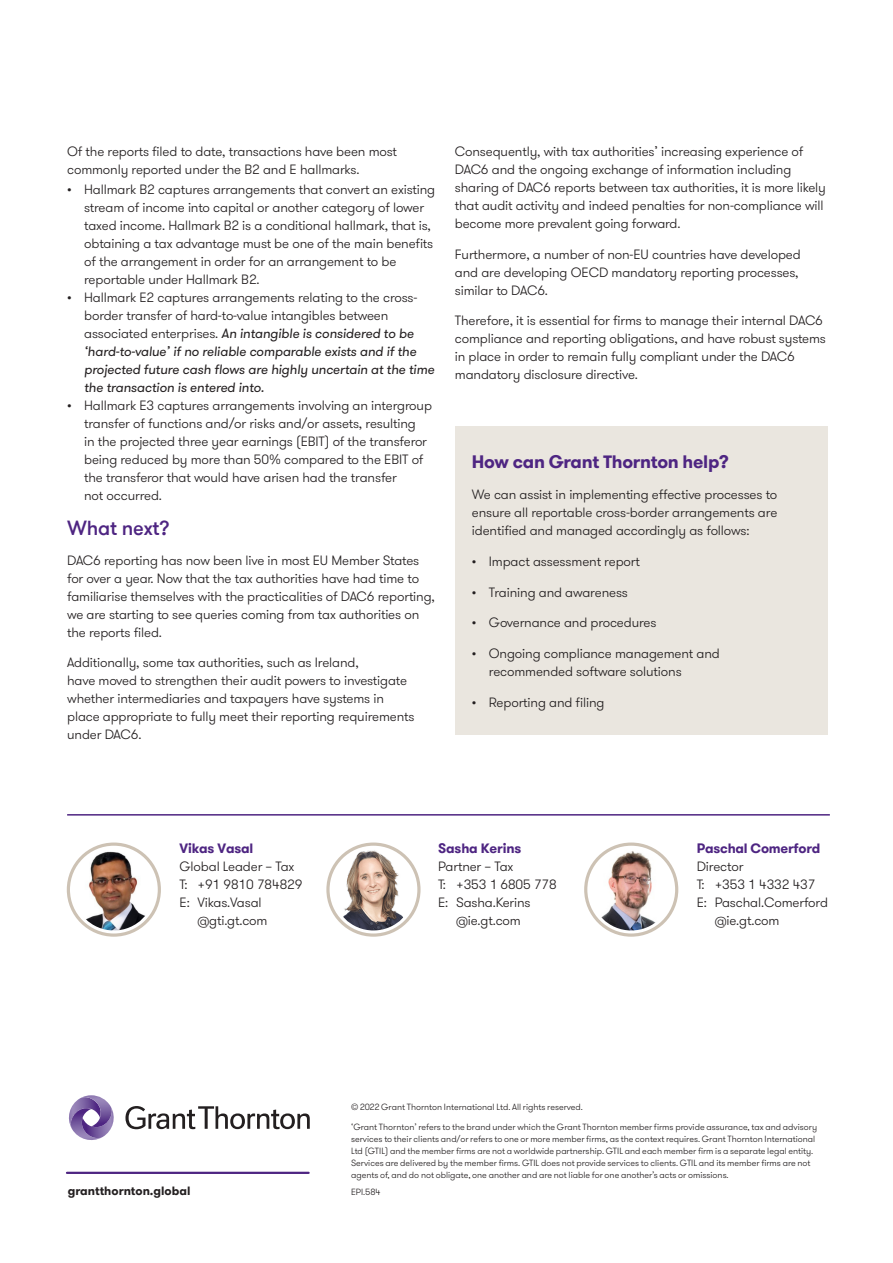
<style>
.page{position:relative;width:893px;height:1263px;background:#fff}
.page>*{position:absolute;margin:0;border:0;box-sizing:border-box;transform-origin:0 0}
._04_Headline_four_Me{font:500 20.25px "GT Walsheim Pro";letter-spacing:-.01em;color:#4e2582}
._04_Sub_heading_two{font:700 18px "GT Walsheim Pro";letter-spacing:-.015em;color:#4e2582}
._11_Body_text{font:300 13.5px/18px "GT Walsheim Pro";letter-spacing:-.01em;color:#231f20}
.t1{font:italic 13.5px/18px "GT Walsheim Pro";letter-spacing:-.01em;color:#231f20}
._11_Body_text_Pre_bu{font:300 13.5px/18px "GT Walsheim Pro";letter-spacing:-.01em;color:#231f20}
._22_Pull_quote_attri{font:700 13.5px "GT Walsheim Pro";letter-spacing:-.01em;color:#4e2582}
._21_Body_text{font:700 13.5px "GT Walsheim Pro";letter-spacing:-.015em;color:#4e2582}
.url{font:700 12px "GT Walsheim Pro";color:#231f20}
.L_Back_cover_text{font:300 9px/12px "GT Walsheim Pro";color:#231f20}
.fine_print___text{font:300 9px "GT Walsheim Pro";color:#231f20}
.s1{font-weight:300;font-style:normal}
</style>
<div class="page">
<hr style="left:67px;top:1172px;width:242px;height:2px;background:#4e2582">
<svg style="left:125px;top:1106px;width:185px;height:23px"></svg>
<svg style="left:69px;top:1095px;width:45px;height:45px"></svg>
<div style="left:455px;top:427px;width:373px;height:308px;background:#eae6df"></div>
<div style="left:67px;top:842px;width:94px;height:95px;border:3px solid #cdc2b4;border-radius:50%"></div>
<img style="left:73px;top:849px;width:82px;height:81px;border-radius:41px">
<div style="left:326px;top:842px;width:95px;height:95px;border:3px solid #cdc2b4;border-radius:50%"></div>
<img style="left:333px;top:849px;width:81px;height:81px;border-radius:41px">
<div style="left:584px;top:842px;width:94px;height:95px;border:3px solid #cdc2b4;border-radius:50%"></div>
<img style="left:590px;top:849px;width:82px;height:81px;border-radius:41px">
<hr style="left:67px;top:814px;width:763px;height:1px;background:#4e2582">
<p class="_11_Body_text_Pre_bu" style="left:67px;top:142px;width:331px">Of the reports filed to date, transactions have been most commonly reported under the B2 and E hallmarks.</p>
<p class="_11_Body_text" style="left:84px;top:181px;width:352px;text-indent:-17px">• Hallmark B2 captures arrangements that convert an existing stream of income into capital or another category of lower taxed income. Hallmark B2 is a conditional hallmark, that is, obtaining a tax advantage must be one of the main benefits of the arrangement in order for an arrangement to be reportable under Hallmark B2.</p>
<p class="t1" style="left:84px;top:289px;width:352px;text-indent:-17px"><span class="s1">• Hallmark E2 captures arrangements relating to the cross&shy;border transfer of hard-to-value intangibles between associated enterprises.</span> An intangible is considered to be ‘hard-to-value’ if no reliable comparable exists and if the projected future cash flows are highly uncertain at the time the transaction is entered into.</p>
<p class="_11_Body_text" style="left:84px;top:397px;width:349px;text-indent:-17px">• Hallmark E3 captures arrangements involving an intergroup transfer of functions and/or risks and/or assets, resulting<br>in the projected three year earnings (EBIT) of the transferor being reduced by more than 50% compared to the EBIT of the transferor that would have arisen had the transfer<br>not occurred.</p>
<p class="_04_Headline_four_Me" style="left:67px;top:515px;width:104px">What next?</p>
<p class="_11_Body_text" style="left:67px;top:551px;width:369px">DAC6 reporting has now been live in most EU Member States for over a year. Now that the tax authorities have had time to familiarise themselves with the practicalities of DAC6 reporting, we are starting to see queries coming from tax authorities on the reports filed.</p>
<p class="_11_Body_text" style="left:67px;top:654px;width:349px">Additionally, some tax authorities, such as Ireland,<br>have moved to strengthen their audit powers to investigate whether intermediaries and taxpayers have systems in place appropriate to fully meet their reporting requirements under DAC6.</p>
<p class="_11_Body_text" style="left:455px;top:142px;width:373px">Consequently, with tax authorities’ increasing experience of DAC6 and the ongoing exchange of information including sharing of DAC6 reports between tax authorities, it is more likely that audit activity and indeed penalties for non-compliance will become more prevalent going forward.</p>
<p class="_11_Body_text" style="left:455px;top:245px;width:347px">Furthermore, a number of non-EU countries have developed and are developing OECD mandatory reporting processes, similar to DAC6.</p>
<p class="_11_Body_text" style="left:455px;top:312px;width:373px">Therefore, it is essential for firms to manage their internal DAC6 compliance and reporting obligations, and have robust systems in place in order to remain fully compliant under the DAC6 mandatory disclosure directive.</p>
<p class="_04_Sub_heading_two" style="left:472px;top:450px;width:259px">How can Grant Thornton help?</p>
<p class="_11_Body_text" style="left:472px;top:486px;width:307px;text-align:justify">We can assist in implementing effective processes to ensure all reportable cross-border arrangements are identified and managed accordingly as follows:</p>
<p class="_11_Body_text" style="left:472px;top:552px;width:170px">• Impact assessment report</p>
<p class="_11_Body_text" style="left:472px;top:583px;width:158px">• Training and awareness</p>
<p class="_11_Body_text" style="left:472px;top:614px;width:186px">• Governance and procedures</p>
<p class="_11_Body_text" style="left:489px;top:645px;width:232px;text-indent:-17px">• Ongoing compliance management and recommended software solutions</p>
<p class="_11_Body_text" style="left:472px;top:693px;width:134px">• Reporting and filing</p>
<p class="_22_Pull_quote_attri" style="left:180px;top:839px;width:75px">Vikas Vasal</p>
<p class="_11_Body_text" style="left:180px;top:857px;width:116px">Global Leader – Tax</p>
<p class="_11_Body_text" style="left:180px;top:875px;width:125px">T: +91 9810 784829</p>
<p class="_11_Body_text" style="left:198px;top:893px;width:72px;text-indent:-18px">E: Vikas.Vasal @gti.gt.com</p>
<p class="_22_Pull_quote_attri" style="left:438px;top:839px;width:85px">Sasha Kerins</p>
<p class="_11_Body_text" style="left:438px;top:857px;width:77px">Partner – Tax</p>
<p class="_11_Body_text" style="left:438px;top:875px;width:120px">T: +353 1 6805 778</p>
<p class="_11_Body_text" style="left:456px;top:893px;width:76px;text-indent:-18px">E: Sasha.Kerins @ie.gt.com</p>
<p class="_21_Body_text" style="left:697px;top:839px;width:125px">Paschal Comerford</p>
<p class="_11_Body_text" style="left:697px;top:857px;width:48px">Director</p>
<p class="_11_Body_text" style="left:697px;top:875px;width:120px">T: +353 1 4332 437</p>
<p class="_11_Body_text" style="left:715px;top:893px;width:115px;text-indent:-18px">E: Paschal.Comerford @ie.gt.com</p>
<p class="url" style="left:68px;top:1183px;width:124px">grantthornton.global</p>
<p class="L_Back_cover_text" style="left:351px;top:1101px;width:234px">© 2022 Grant Thornton International Ltd. All rights reserved.</p>
<p class="L_Back_cover_text" style="left:351px;top:1121px;width:468px">‘Grant Thornton’ refers to the brand under which the Grant Thornton member firms provide assurance, tax and advisory services to their clients and/or refers to one or more member firms, as the context requires. Grant Thornton International Ltd (GTIL) and the member firms are not a worldwide partnership. GTIL and each member firm is a separate legal entity.<br>Services are delivered by the member firms. GTIL does not provide services to clients. GTIL and its member firms are not agents of, and do not obligate, one another and are not liable for one another’s acts or omissions.</p>
<p class="fine_print___text" style="left:351px;top:1186px;width:31px">EPI.584</p>
</div>
